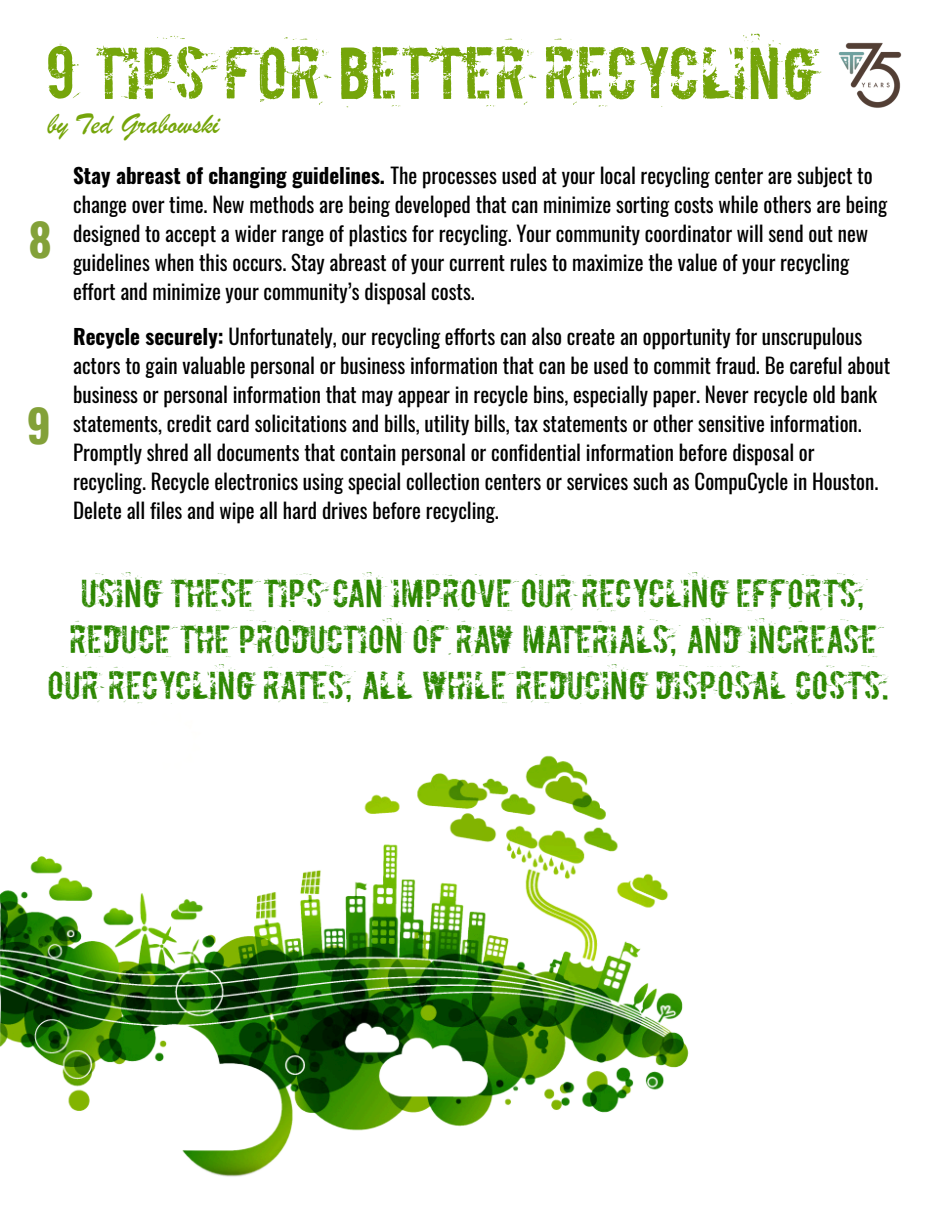
<style>
.page{position:relative;width:945px;height:1215px;background:#fff}
.page>*{position:absolute;margin:0;border:0;box-sizing:border-box;transform-origin:0 0}
.t1{font:61.65px "Boycott";color:#75a50a}
.t2{font:700 45px "Oswald";color:#83a139}
.t3{font:33px/46.2px "Boycott";color:#2d8702;text-align:center}
.t4{font:30px "Brush Script";color:#75a50a}
.t5{font:21px/29px "Oswald";color:#000}
.s1{font-weight:700}
</style>
<div class="page">
<img style="left:0;top:755px;width:689px;height:422px">
<img style="left:839px;top:42px;width:63px;height:66px">
<p class="t1" style="left:44px;top:29px;width:772px">9 TIPS FOR BETTER RECYCLING</p>
<p class="t4" style="left:48px;top:107px;width:173px">by Ted Grabowski</p>
<p class="t2" style="left:29px;top:205px;width:25px">8</p>
<h2 class="t2" style="left:27px;top:390px;width:26px">9</h2>
<p class="t5" style="left:73px;top:160px;width:816px"><span class="s1">Stay abreast of changing guidelines.</span> The processes used at your local recycling center are subject to change over time. New methods are being developed that can minimize sorting costs while others are being designed to accept a wider range of plastics for recycling. Your community coordinator will send out new guidelines when this occurs. Stay abreast of your current rules to maximize the value of your recycling effort and minimize your community’s disposal costs.</p>
<p class="t5" style="left:73px;top:321px;width:819px"><span class="s1">Recycle securely:</span> Unfortunately, our recycling efforts can also create an opportunity for unscrupulous actors to gain valuable personal or business information that can be used to commit fraud. Be careful about business or personal information that may appear in recycle bins, especially paper. Never recycle old bank statements, credit card solicitations and bills, utility bills, tax statements or other sensitive information.<br>Promptly shred all documents that contain personal or confidential information before disposal or recycling. Recycle electronics using special collection centers or services such as CompuCycle in Houston.<br>Delete all files and wipe all hard drives before recycling.</p>
<h1 class="t3" style="left:47px;top:570px;width:844px">USING THESE TIPS CAN IMPROVE OUR RECYCLING EFFORTS,<br>REDUCE THE PRODUCTION OF RAW MATERIALS, AND INCREASE<br>OUR RECYCLING RATES, ALL WHILE REDUCING DISPOSAL COSTS.</h1>
</div>
